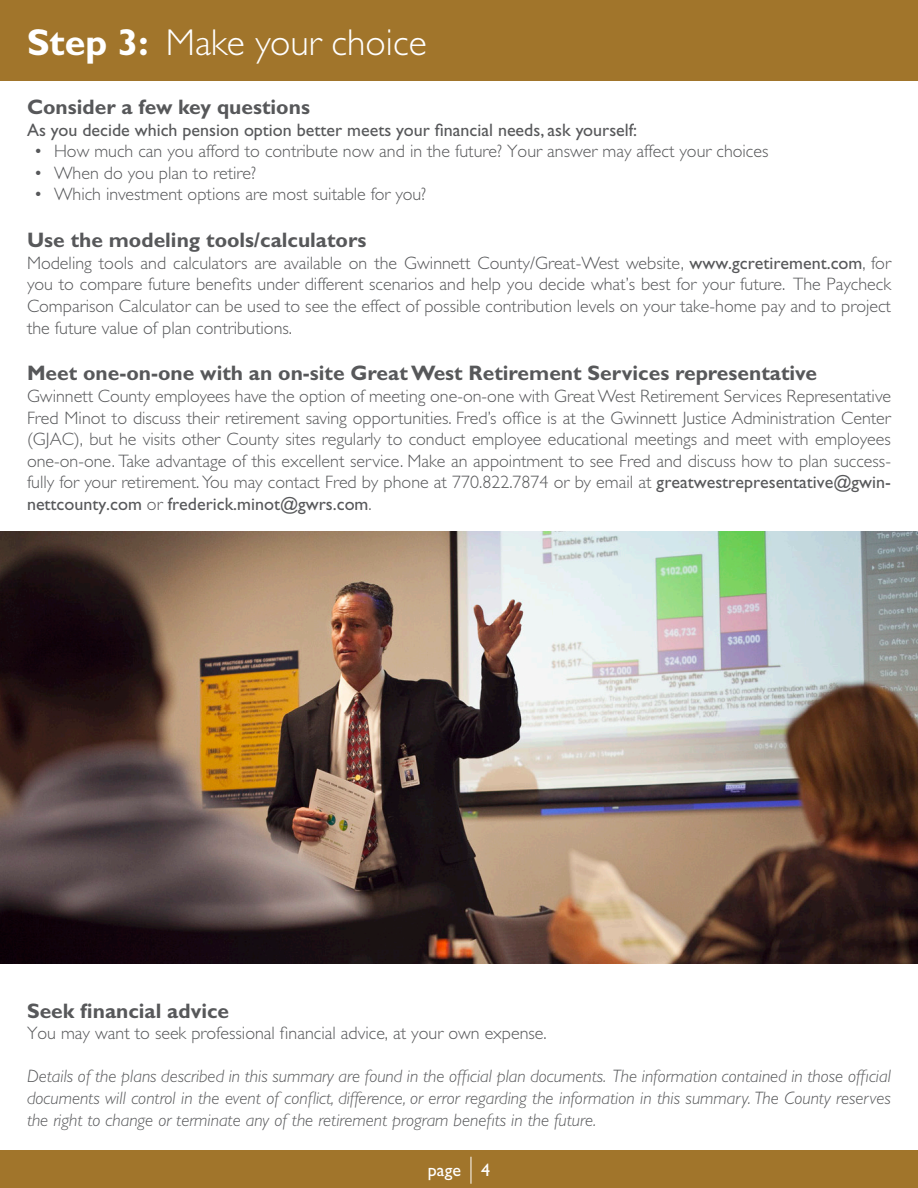
<style>
.page{position:relative;width:918px;height:1188px;background:#fff}
.page>*{position:absolute;margin:0;border:0;box-sizing:border-box;transform-origin:0 0}
.t1{font:300 37.5px "Gill Sans";color:#fff}
.t2{font:700 21px "Gill Sans";color:#57585a}
.t3{font:300 18px/21.6px "Gill Sans";color:#57585a;text-align:justify}
.t4{font:italic 300 18px/21.6px "Gill Sans";color:#57585a;text-align:justify}
.t5{font:18px "Gill Sans";color:#57585a}
.t6{font:18px "Gill Sans";color:#fff}
.s1{font-weight:700}
.s2{font-weight:400}
</style>
<div class="page">
<div style="left:0;top:1150px;width:918px;height:38px;background:#a1752b"></div>
<svg style="left:471px;top:1157px;width:1px;height:27px"></svg>
<div style="left:0;top:0;width:918px;height:81px;background:#a1752b"></div>
<img style="left:0;top:532px;width:918px;height:432px">
<p class="t1" style="left:27px;top:21px;width:401px"><span class="s1">Step 3:</span> Make your choice</p>
<p class="t2" style="left:27px;top:94px;width:285px">Consider a few key questions</p>
<p class="t5" style="left:27px;top:119px;width:612px">As you decide which pension option better meets your financial needs, ask yourself:</p>
<p class="t3" style="left:34px;top:141px;width:736px">• How much can you afford to contribute now and in the future? Your answer may affect your choices</p>
<p class="t3" style="left:34px;top:162px;width:224px">• When do you plan to retire?</p>
<p class="t3" style="left:34px;top:184px;width:394px">• Which investment options are most suitable for you?</p>
<p class="t2" style="left:27px;top:228px;width:341px">Use the modeling tools/calculators</p>
<p class="t3" style="left:27px;top:252px;width:866px">Modeling tools and calculators are available on the Gwinnett County/Great-West website, <span class="s2">www.gcretirement.com</span>, for you to compare future benefits under different scenarios and help you decide what’s best for your future. The Paycheck Comparison Calculator can be used to see the effect of possible contribution levels on your take-home pay and to project the future value of plan contributions.</p>
<p class="t2" style="left:27px;top:361px;width:792px">Meet one-on-one with an on-site Great West Retirement Services representative</p>
<p class="t3" style="left:27px;top:385px;width:866px">Gwinnett County employees have the option of meeting one-on-one with Great West Retirement Services Representative Fred Minot to discuss their retirement saving opportunities. Fred’s office is at the Gwinnett Justice Administration Center (GJAC), but he visits other County sites regularly to conduct employee educational meetings and meet with employees one-on-one. Take advantage of this excellent service. Make an appointment to see Fred and discuss how to plan success&shy;fully for your retirement. You may contact Fred by phone at 770.822.7874 or by email at <span class="s2">greatwestrepresentative@gwin&shy;nettcounty.com</span> or <span class="s2">frederick.minot@gwrs.com</span>.</p>
<p class="t2" style="left:27px;top:998px;width:204px">Seek financial advice</p>
<p class="t3" style="left:27px;top:1023px;width:521px">You may want to seek professional financial advice, at your own expense.</p>
<p class="t4" style="left:27px;top:1066px;width:865px">Details of the plans described in this summary are found in the official plan documents. The information contained in those official documents will control in the event of conflict, difference, or error regarding the information in this summary. The County reserves the right to change or terminate any of the retirement program benefits in the future.</p>
<p class="t6" style="left:428px;top:1159px;width:64px">page 4</p>
</div>
